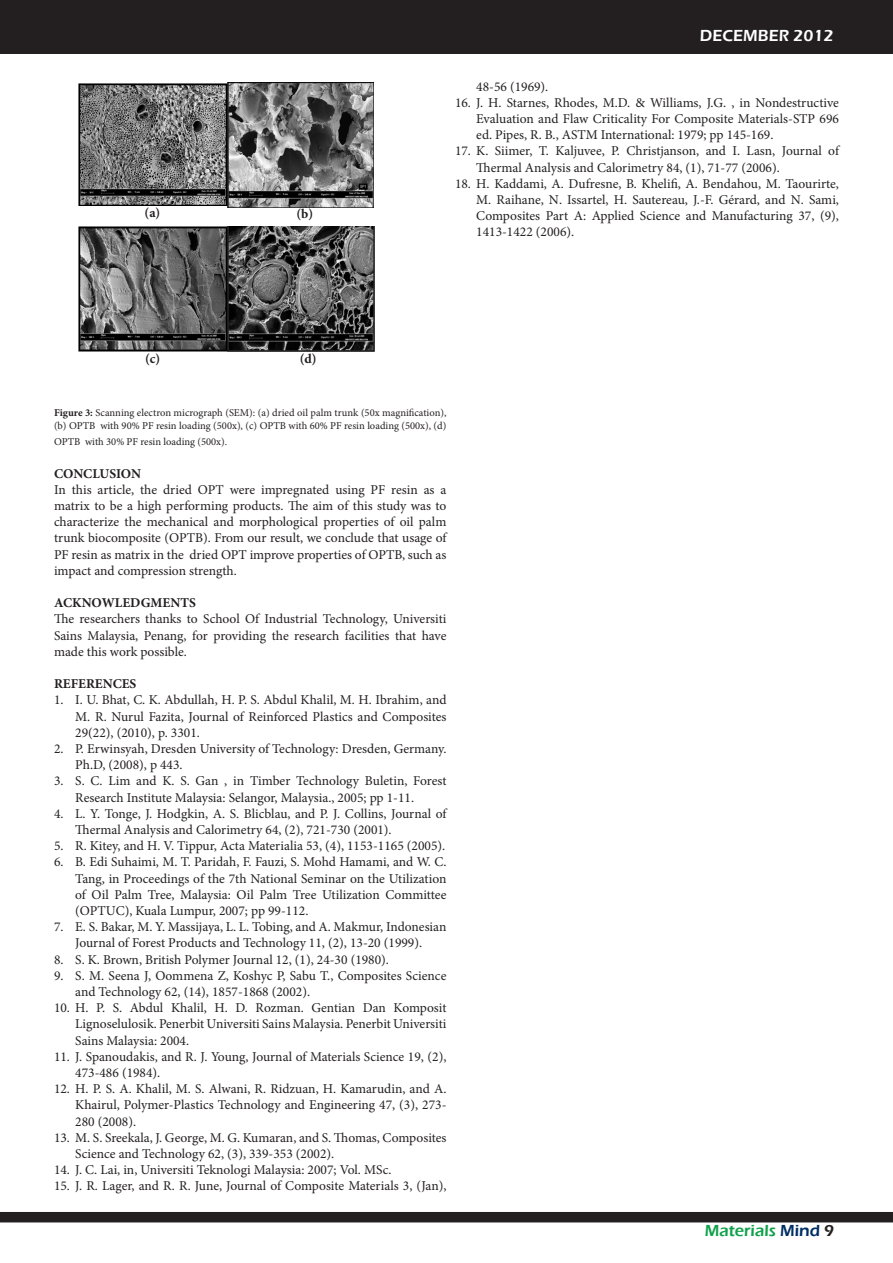
<style>
.page{position:relative;width:893px;height:1263px;background:#fff}
.page>*{position:absolute;margin:0;border:0;box-sizing:border-box;transform-origin:0 0}
.t1{font:600 16.5px "Eras ITC";color:#0fa14a}
.t2{font:600 16.5px "Eras ITC";color:#fff}
.t3{font:13.5px/16.2px "Minion Pro";color:#231f20;text-align:justify}
.t4{font:700 13.5px "Minion Pro";color:#231f20}
.t5{font:10.5px/12.6px "Minion Pro";color:#231f20}
.s1{font-weight:700}
.s2{color:#002f64}
.s3{color:#231f20}
</style>
<div class="page">
<div style="left:0;top:0;width:893px;height:54px;background:#231f20"></div>
<div style="left:0;top:1212px;width:893px;height:10px;background:#231f20"></div>
<img style="left:78px;top:83px;width:149px;height:123px">
<img style="left:228px;top:83px;width:146px;height:125px">
<img style="left:78px;top:226px;width:296px;height:125px">
<p class="t4" style="left:145px;top:203px;width:17px">(a)</p>
<p class="t4" style="left:296px;top:204px;width:18px">(b)</p>
<p class="t2" style="left:700px;top:26px;width:135px">DECEMBER 2012</p>
<p class="t3" style="left:476px;top:78px;width:74px">48-56 (1969).</p>
<p class="t3" style="left:476px;top:94px;width:364px;text-indent:-21px">16. J. H. Starnes, Rhodes, M.D. &amp; Williams, J.G. , in Nondestructive Evaluation and Flaw Criticality For Composite Materials-STP 696 ed. Pipes, R. B., ASTM International: 1979; pp 145-169.</p>
<p class="t3" style="left:476px;top:143px;width:364px;text-indent:-21px">17. K. Siimer, T. Kaljuvee, P. Christjanson, and I. Lasn, Journal of<br>Thermal Analysis and Calorimetry 84, (1), 71-77 (2006).</p>
<p class="t3" style="left:476px;top:175px;width:364px;text-indent:-21px">18. H. Kaddami, A. Dufresne, B. Khelifi, A. Bendahou, M. Taourirte, M. Raihane, N. Issartel, H. Sautereau, J.-F. Gérard, and N. Sami, Composites Part A: Applied Science and Manufacturing 37, (9), 1413-1422 (2006).</p>
<p class="t4" style="left:145px;top:349px;width:17px">(c)</p>
<p class="t4" style="left:300px;top:349px;width:18px">(d)</p>
<p class="t5" style="left:54px;top:407px;width:394px"><span class="s1">Figure 3:</span> Scanning electron micrograph (SEM): (a) dried oil palm trunk (50x magnification), (b) OPTB with 90% PF resin loading (500x), (c) OPTB with 60% PF resin loading (500x), (d)</p>
<p class="t5" style="left:54px;top:436px;width:175px">OPTB with 30% PF resin loading (500x).</p>
<p class="t4" style="left:54px;top:464px;width:89px">CONCLUSION</p>
<p class="t3" style="left:54px;top:481px;width:394px">In this article, the dried OPT were impregnated using PF resin as a matrix to be a high performing products. The aim of this study was to characterize the mechanical and morphological properties of oil palm trunk biocomposite (OPTB). From our result, we conclude that usage of PF resin as matrix in the dried OPT improve properties of OPTB, such as impact and compression strength.</p>
<p class="t4" style="left:54px;top:593px;width:143px">ACKNOWLEDGMENTS</p>
<p class="t3" style="left:54px;top:611px;width:394px">The researchers thanks to School Of Industrial Technology, Universiti Sains Malaysia, Penang, for providing the research facilities that have made this work possible.</p>
<p class="t4" style="left:54px;top:674px;width:84px">REFERENCES</p>
<p class="t3" style="left:75px;top:692px;width:373px;text-indent:-21px">1. I. U. Bhat, C. K. Abdullah, H. P. S. Abdul Khalil, M. H. Ibrahim, and M. R. Nurul Fazita, Journal of Reinforced Plastics and Composites 29(22), (2010), p. 3301.</p>
<p class="t3" style="left:75px;top:741px;width:373px;text-indent:-21px">2. P. Erwinsyah, Dresden University of Technology: Dresden, Germany.<br>Ph.D, (2008), p 443.</p>
<p class="t3" style="left:75px;top:773px;width:373px;text-indent:-21px">3. S. C. Lim and K. S. Gan , in Timber Technology Buletin, Forest<br>Research Institute Malaysia: Selangor, Malaysia., 2005; pp 1-11.</p>
<p class="t3" style="left:75px;top:805px;width:373px;text-indent:-21px">4. L. Y. Tonge, J. Hodgkin, A. S. Blicblau, and P. J. Collins, Journal of<br>Thermal Analysis and Calorimetry 64, (2), 721-730 (2001).</p>
<p class="t3" style="left:54px;top:838px;width:393px">5. R. Kitey, and H. V. Tippur, Acta Materialia 53, (4), 1153-1165 (2005).</p>
<p class="t3" style="left:75px;top:854px;width:373px;text-indent:-21px">6. B. Edi Suhaimi, M. T. Paridah, F. Fauzi, S. Mohd Hamami, and W. C.<br>Tang, in Proceedings of the 7th National Seminar on the Utilization of Oil Palm Tree, Malaysia: Oil Palm Tree Utilization Committee (OPTUC), Kuala Lumpur, 2007; pp 99-112.</p>
<p class="t3" style="left:54px;top:919px;width:394px;text-align:center">7. E. S. Bakar, M. Y. Massijaya, L. L. Tobing, and A. Makmur, Indonesian<br>Journal of Forest Products and Technology 11, (2), 13-20 (1999).</p>
<p class="t3" style="left:54px;top:951px;width:336px">8. S. K. Brown, British Polymer Journal 12, (1), 24-30 (1980).</p>
<p class="t3" style="left:75px;top:967px;width:373px;text-indent:-21px">9. S. M. Seena J, Oommena Z, Koshyc P, Sabu T., Composites Science and Technology 62, (14), 1857-1868 (2002).</p>
<p class="t3" style="left:75px;top:1000px;width:373px;text-indent:-21px">10. H. P. S. Abdul Khalil, H. D. Rozman. Gentian Dan Komposit Lignoselulosik. Penerbit Universiti Sains Malaysia. Penerbit Universiti Sains Malaysia: 2004.</p>
<p class="t3" style="left:75px;top:1048px;width:373px;text-indent:-21px">11. J. Spanoudakis, and R. J. Young, Journal of Materials Science 19, (2),<br>473-486 (1984).</p>
<p class="t3" style="left:75px;top:1081px;width:373px;text-indent:-21px">12. H. P. S. A. Khalil, M. S. Alwani, R. Ridzuan, H. Kamarudin, and A.<br>Khairul, Polymer-Plastics Technology and Engineering 47, (3), 273- 280 (2008).</p>
<p class="t3" style="left:75px;top:1129px;width:373px;text-indent:-21px">13. M. S. Sreekala, J. George, M. G. Kumaran, and S. Thomas, Composites<br>Science and Technology 62, (3), 339-353 (2002).</p>
<p class="t3" style="left:54px;top:1162px;width:339px">14. J. C. Lai, in, Universiti Teknologi Malaysia: 2007; Vol. MSc.</p>
<p class="t3" style="left:54px;top:1178px;width:394px">15. J. R. Lager, and R. R. June, Journal of Composite Materials 3, (Jan),</p>
<p class="t1" style="left:705px;top:1221px;width:131px">Materials <span class="s2">Mind</span> <span class="s3">9</span></p>
</div>
